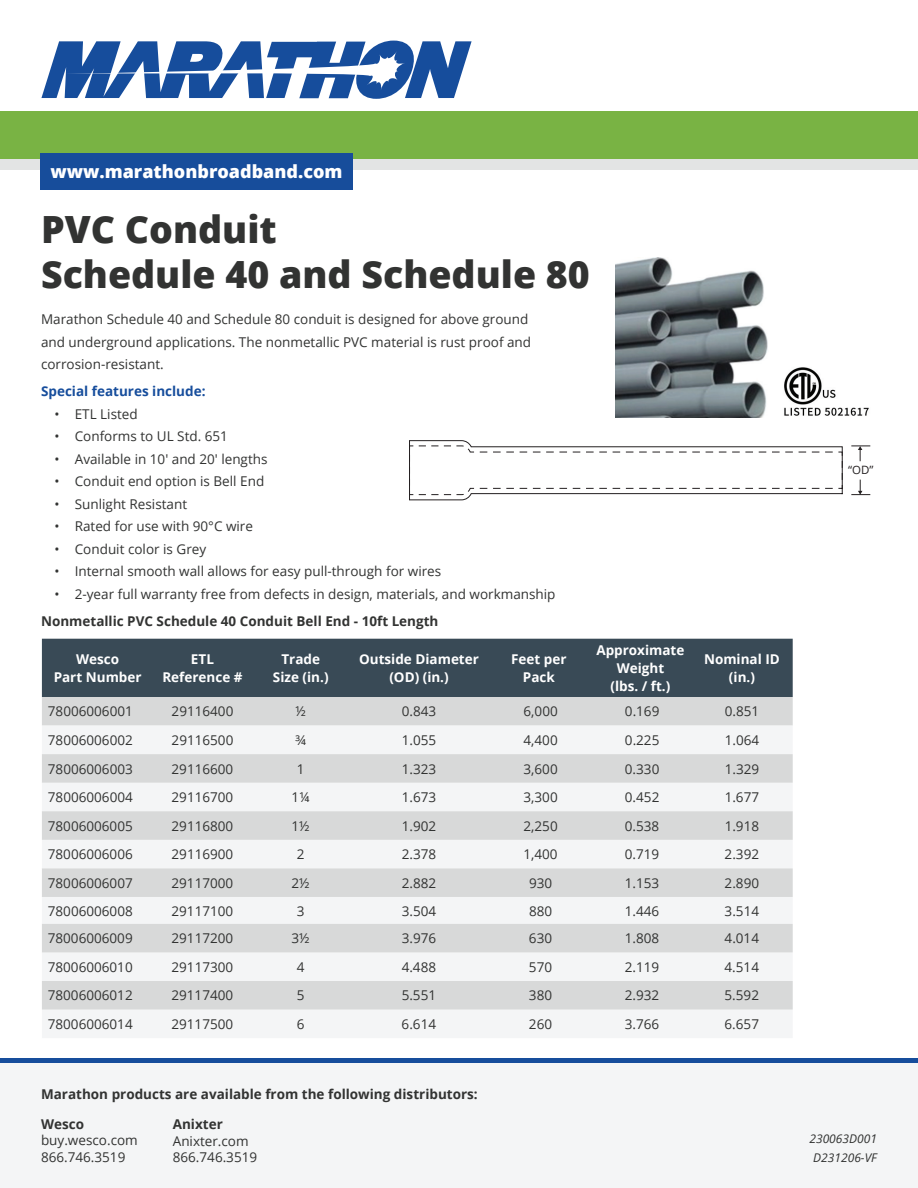
<style>
.page{position:relative;width:918px;height:1188px;background:#fff}
.page>*{position:absolute;margin:0;border:0;box-sizing:border-box;transform-origin:0 0}
.t1{font:800 37.5px/45px "Open Sans";color:#323332}
.t2{font:800 18px "Open Sans";color:#fff}
.t3{font:13.5px/16.5px "Open Sans";color:#323332}
.t4{font:700 13.5px "Open Sans";color:#323332}
.t5{font:700 13.5px/18px "Open Sans";color:#fff;text-align:center}
.t6{font:700 13.5px "Open Sans";color:#164d9c}
.t7{font:italic 12px/18.9px "Open Sans";color:#323332;text-align:center}
.t8{font:11.4px "Open Sans";color:#231f20}
</style>
<div class="page">
<div style="left:0;top:159px;width:918px;height:11px;background:#e3e4e4"></div>
<svg style="left:41px;top:41px;width:431px;height:58px"></svg>
<div style="left:0;top:1063px;width:918px;height:125px;background:#f4f5f6"></div>
<div style="left:0;top:112px;width:918px;height:47px;background:#79b344"></div>
<hr style="left:0;top:1059px;width:918px;height:4px;background:#164d9c">
<img style="left:616px;top:258px;width:152px;height:160px">
<svg style="left:409px;top:440px;width:434px;height:61px"></svg>
<svg style="left:851px;top:480px;width:19px;height:15px"></svg>
<svg style="left:851px;top:445px;width:19px;height:16px"></svg>
<div style="left:40px;top:153px;width:313px;height:37px;background:#174d9b"></div>
<svg style="left:42px;top:639px;width:751px;height:87px;background:#6e7981"></svg>
<div style="left:42px;top:726px;width:750px;height:312px;background:#f4f5f6"></div>
<svg style="left:42px;top:754px;width:751px;height:256px;fill:#d8d9d9"></svg>
<img style="left:784px;top:367px;width:85px;height:49px">
<h2 class="t2" style="left:50px;top:158px;width:294px">www.marathonbroadband.com</h2>
<h1 class="t1" style="left:41px;top:204px;width:550px">PVC Conduit<br>Schedule 40 and Schedule 80</h1>
<p class="t3" style="left:41px;top:308px;width:492px;line-height:22.5px">Marathon Schedule 40 and Schedule 80 conduit is designed for above ground and underground applications. The nonmetallic PVC material is rust proof and corrosion-resistant.</p>
<p class="t6" style="left:41px;top:382px;width:166px">Special features include:</p>
<p class="t3" style="left:55px;top:405px;width:85px">• ETL Listed</p>
<p class="t3" style="left:55px;top:428px;width:175px">• Conforms to UL Std. 651</p>
<p class="t3" style="left:55px;top:450px;width:215px">• Available in 10' and 20' lengths</p>
<p class="t3" style="left:55px;top:473px;width:211px">• Conduit end option is Bell End</p>
<p class="t3" style="left:55px;top:495px;width:134px">• Sunlight Resistant</p>
<p class="t3" style="left:55px;top:518px;width:200px">• Rated for use with 90°C wire</p>
<p class="t3" style="left:55px;top:540px;width:153px">• Conduit color is Grey</p>
<p class="t3" style="left:55px;top:563px;width:388px">• Internal smooth wall allows for easy pull-through for wires</p>
<p class="t3" style="left:55px;top:585px;width:503px">• 2-year full warranty free from defects in design, materials, and workmanship</p>
<p class="t4" style="left:41px;top:612px;width:399px">Nonmetallic PVC Schedule 40 Conduit Bell End - 10ft Length</p>
<p class="t5" style="left:54px;top:650px;width:89px">Wesco<br>Part Number</p>
<p class="t5" style="left:162px;top:650px;width:82px">ETL<br>Reference #</p>
<p class="t5" style="left:273px;top:650px;width:57px">Trade<br>Size (in.)</p>
<p class="t5" style="left:359px;top:650px;width:121px">Outside Diameter (OD) (in.)</p>
<p class="t5" style="left:511px;top:650px;width:57px">Feet per<br>Pack</p>
<p class="t5" style="left:596px;top:641px;width:90px">Approximate<br>Weight<br>(lbs. / ft.)</p>
<p class="t5" style="left:704px;top:650px;width:77px">Nominal ID (in.)</p>
<p class="t3" style="left:48px;top:703px;width:86px">78006006001</p>
<p class="t3" style="left:172px;top:703px;width:63px">29116400</p>
<p class="t3" style="left:296px;top:703px;width:12px">½</p>
<p class="t3" style="left:402px;top:703px;width:36px">0.843</p>
<p class="t3" style="left:524px;top:703px;width:36px">6,000</p>
<p class="t3" style="left:625px;top:703px;width:36px">0.169</p>
<p class="t3" style="left:725px;top:703px;width:36px">0.851</p>
<p class="t3" style="left:48px;top:732px;width:86px">78006006002</p>
<p class="t3" style="left:172px;top:732px;width:63px">29116500</p>
<p class="t3" style="left:296px;top:732px;width:12px">¾</p>
<p class="t3" style="left:402px;top:732px;width:36px">1.055</p>
<p class="t3" style="left:524px;top:732px;width:36px">4,400</p>
<p class="t3" style="left:625px;top:732px;width:36px">0.225</p>
<p class="t3" style="left:725px;top:732px;width:36px">1.064</p>
<p class="t3" style="left:48px;top:760px;width:86px">78006006003</p>
<p class="t3" style="left:172px;top:760px;width:63px">29116600</p>
<p class="t3" style="left:297px;top:760px;width:9px">1</p>
<p class="t3" style="left:402px;top:760px;width:36px">1.323</p>
<p class="t3" style="left:524px;top:760px;width:36px">3,600</p>
<p class="t3" style="left:625px;top:760px;width:36px">0.330</p>
<p class="t3" style="left:725px;top:760px;width:36px">1.329</p>
<p class="t3" style="left:48px;top:789px;width:86px">78006006004</p>
<p class="t3" style="left:172px;top:789px;width:63px">29116700</p>
<p class="t3" style="left:292px;top:789px;width:20px">1¼</p>
<p class="t3" style="left:402px;top:789px;width:36px">1.673</p>
<p class="t3" style="left:524px;top:789px;width:36px">3,300</p>
<p class="t3" style="left:625px;top:789px;width:36px">0.452</p>
<p class="t3" style="left:725px;top:789px;width:36px">1.677</p>
<p class="t3" style="left:48px;top:817px;width:86px">78006006005</p>
<p class="t3" style="left:172px;top:817px;width:63px">29116800</p>
<p class="t3" style="left:292px;top:817px;width:20px">1½</p>
<p class="t3" style="left:402px;top:817px;width:36px">1.902</p>
<p class="t3" style="left:524px;top:817px;width:36px">2,250</p>
<p class="t3" style="left:625px;top:817px;width:36px">0.538</p>
<p class="t3" style="left:725px;top:817px;width:36px">1.918</p>
<p class="t3" style="left:48px;top:846px;width:86px">78006006006</p>
<p class="t3" style="left:172px;top:846px;width:63px">29116900</p>
<p class="t3" style="left:297px;top:846px;width:9px">2</p>
<p class="t3" style="left:402px;top:846px;width:36px">2.378</p>
<p class="t3" style="left:524px;top:846px;width:36px">1,400</p>
<p class="t3" style="left:625px;top:846px;width:36px">0.719</p>
<p class="t3" style="left:725px;top:846px;width:36px">2.392</p>
<p class="t3" style="left:48px;top:874px;width:86px">78006006007</p>
<p class="t3" style="left:172px;top:874px;width:63px">29117000</p>
<p class="t3" style="left:292px;top:874px;width:20px">2½</p>
<p class="t3" style="left:402px;top:874px;width:36px">2.882</p>
<p class="t3" style="left:529px;top:874px;width:25px">930</p>
<p class="t3" style="left:625px;top:874px;width:36px">1.153</p>
<p class="t3" style="left:725px;top:874px;width:36px">2.890</p>
<p class="t3" style="left:48px;top:902px;width:86px">78006006008</p>
<p class="t3" style="left:172px;top:902px;width:63px">29117100</p>
<p class="t3" style="left:297px;top:902px;width:9px">3</p>
<p class="t3" style="left:402px;top:902px;width:36px">3.504</p>
<p class="t3" style="left:529px;top:902px;width:25px">880</p>
<p class="t3" style="left:625px;top:902px;width:36px">1.446</p>
<p class="t3" style="left:725px;top:902px;width:36px">3.514</p>
<p class="t3" style="left:48px;top:930px;width:86px">78006006009</p>
<p class="t3" style="left:172px;top:930px;width:63px">29117200</p>
<p class="t3" style="left:292px;top:930px;width:20px">3½</p>
<p class="t3" style="left:402px;top:930px;width:36px">3.976</p>
<p class="t3" style="left:529px;top:930px;width:25px">630</p>
<p class="t3" style="left:625px;top:930px;width:36px">1.808</p>
<p class="t3" style="left:725px;top:930px;width:36px">4.014</p>
<p class="t3" style="left:48px;top:958px;width:86px">78006006010</p>
<p class="t3" style="left:172px;top:958px;width:63px">29117300</p>
<p class="t3" style="left:297px;top:958px;width:9px">4</p>
<p class="t3" style="left:402px;top:958px;width:36px">4.488</p>
<p class="t3" style="left:529px;top:958px;width:25px">570</p>
<p class="t3" style="left:625px;top:958px;width:36px">2.119</p>
<p class="t3" style="left:725px;top:958px;width:36px">4.514</p>
<p class="t3" style="left:48px;top:987px;width:86px">78006006012</p>
<p class="t3" style="left:171px;top:987px;width:63px">29117400</p>
<p class="t3" style="left:297px;top:987px;width:9px">5</p>
<p class="t3" style="left:402px;top:987px;width:36px">5.551</p>
<p class="t3" style="left:529px;top:987px;width:25px">380</p>
<p class="t3" style="left:625px;top:987px;width:36px">2.932</p>
<p class="t3" style="left:725px;top:987px;width:36px">5.592</p>
<p class="t3" style="left:48px;top:1016px;width:86px">78006006014</p>
<p class="t3" style="left:171px;top:1016px;width:63px">29117500</p>
<p class="t3" style="left:297px;top:1016px;width:9px">6</p>
<p class="t3" style="left:402px;top:1016px;width:36px">6.614</p>
<p class="t3" style="left:529px;top:1016px;width:25px">260</p>
<p class="t3" style="left:625px;top:1016px;width:36px">3.766</p>
<p class="t3" style="left:725px;top:1016px;width:36px">6.657</p>
<p class="t4" style="left:41px;top:1085px;width:438px">Marathon products are available from the following distributors:</p>
<p class="t8" style="left:848px;top:462px;width:27px">“OD”</p>
<p class="t4" style="left:41px;top:1114px;width:45px">Wesco</p>
<p class="t3" style="left:41px;top:1132px;width:98px">buy.wesco.com<br>866.746.3519</p>
<p class="t4" style="left:173px;top:1115px;width:52px">Anixter</p>
<p class="t3" style="left:173px;top:1132px;width:86px">Anixter.com<br>866.746.3519</p>
<p class="t7" style="left:809px;top:1129px;width:69px">230063D001<br>D231206-VF</p>
</div>
